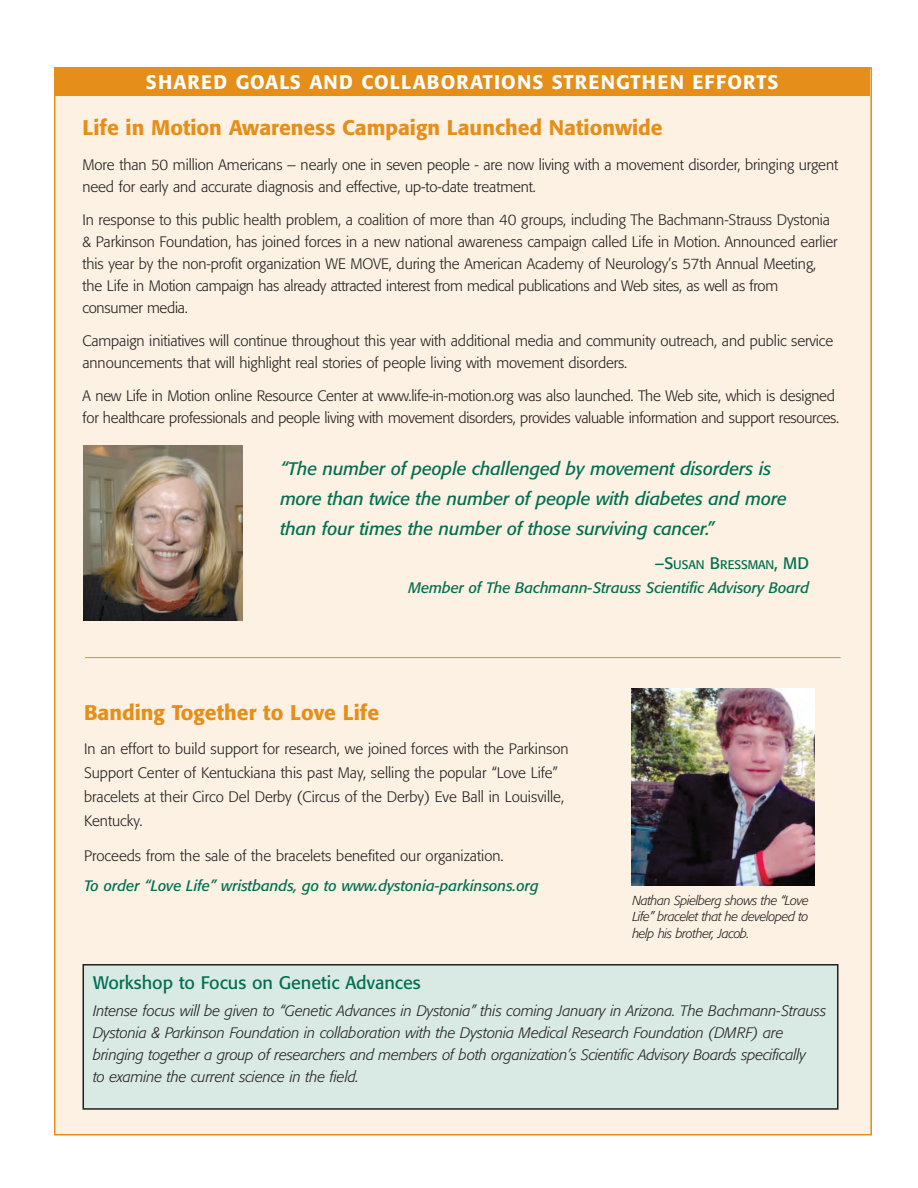
<style>
.page{position:relative;width:918px;height:1188px;background:#fff}
.page>*{position:absolute;margin:0;border:0;box-sizing:border-box;transform-origin:0 0}
.t1{font:500 21px "Formata";color:#e58e19}
.t2{font:500 19.5px "Formata";letter-spacing:.06em;color:#fff}
.t3{font:italic 18px/30px "Formata";letter-spacing:-.005em;color:#006e51}
.t4{font:18px "Formata";color:#006e51}
.t5{font:300 15px/22px "Formata";letter-spacing:-.005em;color:#231f20}
.t6{font:italic 300 15px/22px "Formata";letter-spacing:-.005em;color:#231f20}
.t7{font:italic 15px "Formata";letter-spacing:-.005em;color:#006e51}
.t8{font:italic 300 12.9px/16.5px "Formata";letter-spacing:-.03em;color:#231f20;text-align:justify}
.t9{font:12.3px "Formata";letter-spacing:-.01em;color:#006e51}
.s1{font-size:16.5px}
</style>
<div class="page">
<div style="left:55px;top:68px;width:816px;height:1067px;background:#fcf1e2"></div>
<img style="left:632px;top:688px;width:182px;height:198px">
<div style="left:55px;top:68px;width:815px;height:28px;background:#e58e19"></div>
<div style="left:83px;top:965px;width:755px;height:144px;background:#d9eae5"></div>
<div style="left:83px;top:964px;width:756px;height:146px;border:2px solid #231f20"></div>
<hr style="left:85px;top:657px;width:756px;height:1px;background:#e58e19">
<img style="left:84px;top:446px;width:159px;height:174px">
<h2 class="t2" style="left:146px;top:74px;width:634px">SHARED GOALS AND COLLABORATIONS STRENGTHEN EFFORTS</h2>
<h1 class="t1" style="left:82px;top:119px;width:582px">Life in Motion Awareness Campaign Launched Nationwide</h1>
<p class="t5" style="left:82px;top:155px;width:757px">More than 50 million Americans – nearly one in seven people - are now living with a movement disorder, bringing urgent need for early and accurate diagnosis and effective, up-to-date treatment.</p>
<p class="t5" style="left:82px;top:210px;width:757px">In response to this public health problem, a coalition of more than 40 groups, including The Bachmann-Strauss Dystonia &amp; Parkinson Foundation, has joined forces in a new national awareness campaign called Life in Motion. Announced earlier this year by the non-profit organization WE MOVE, during the American Academy of Neurology’s 57th Annual Meeting, the Life in Motion campaign has already attracted interest from medical publications and Web sites, as well as from consumer media.</p>
<p class="t5" style="left:82px;top:331px;width:752px">Campaign initiatives will continue throughout this year with additional media and community outreach, and public service announcements that will highlight real stories of people living with movement disorders.</p>
<p class="t5" style="left:82px;top:386px;width:758px">A new Life in Motion online Resource Center at www.life-in-motion.org was also launched. The Web site, which is designed for healthcare professionals and people living with movement disorders, provides valuable information and support resources.</p>
<p class="t3" style="left:280px;top:455px;width:508px">“The number of people challenged by movement disorders is more than twice the number of people with diabetes and more than four times the number of those surviving cancer.”</p>
<p class="t9" style="left:655px;top:560px;width:156px"><span class="s1">–S</span>USAN <span class="s1">B</span>RESSMAN<span class="s1">, MD</span></p>
<p class="t7" style="left:408px;top:582px;width:402px">Member of The Bachmann-Strauss Scientific Advisory Board</p>
<h1 class="t1" style="left:84px;top:703px;width:297px">Banding Together to Love Life</h1>
<p class="t5" style="left:84px;top:738px;width:486px;line-height:24px">In an effort to build support for research, we joined forces with the Parkinson Support Center of Kentuckiana this past May, selling the popular “Love Life” bracelets at their Circo Del Derby (Circus of the Derby) Eve Ball in Louisville, Kentucky.</p>
<p class="t5" style="left:84px;top:846px;width:421px">Proceeds from the sale of the bracelets benefited our organization.</p>
<p class="t7" style="left:84px;top:879px;width:456px">To order “Love Life” wristbands, go to www.dystonia-parkinsons.org</p>
<p class="t8" style="left:632px;top:893px;width:178px">Nathan Spielberg shows the “Love Life” bracelet that he developed to help his brother, Jacob.</p>
<p class="t4" style="left:93px;top:975px;width:329px">Workshop to Focus on Genetic Advances</p>
<p class="t6" style="left:93px;top:1001px;width:735px">Intense focus will be given to “Genetic Advances in Dystonia” this coming January in Arizona. The Bachmann-Strauss Dystonia &amp; Parkinson Foundation in collaboration with the Dystonia Medical Research Foundation (DMRF) are bringing together a group of researchers and members of both organization’s Scientific Advisory Boards specifically<br>to examine the current science in the field.</p>
</div>
